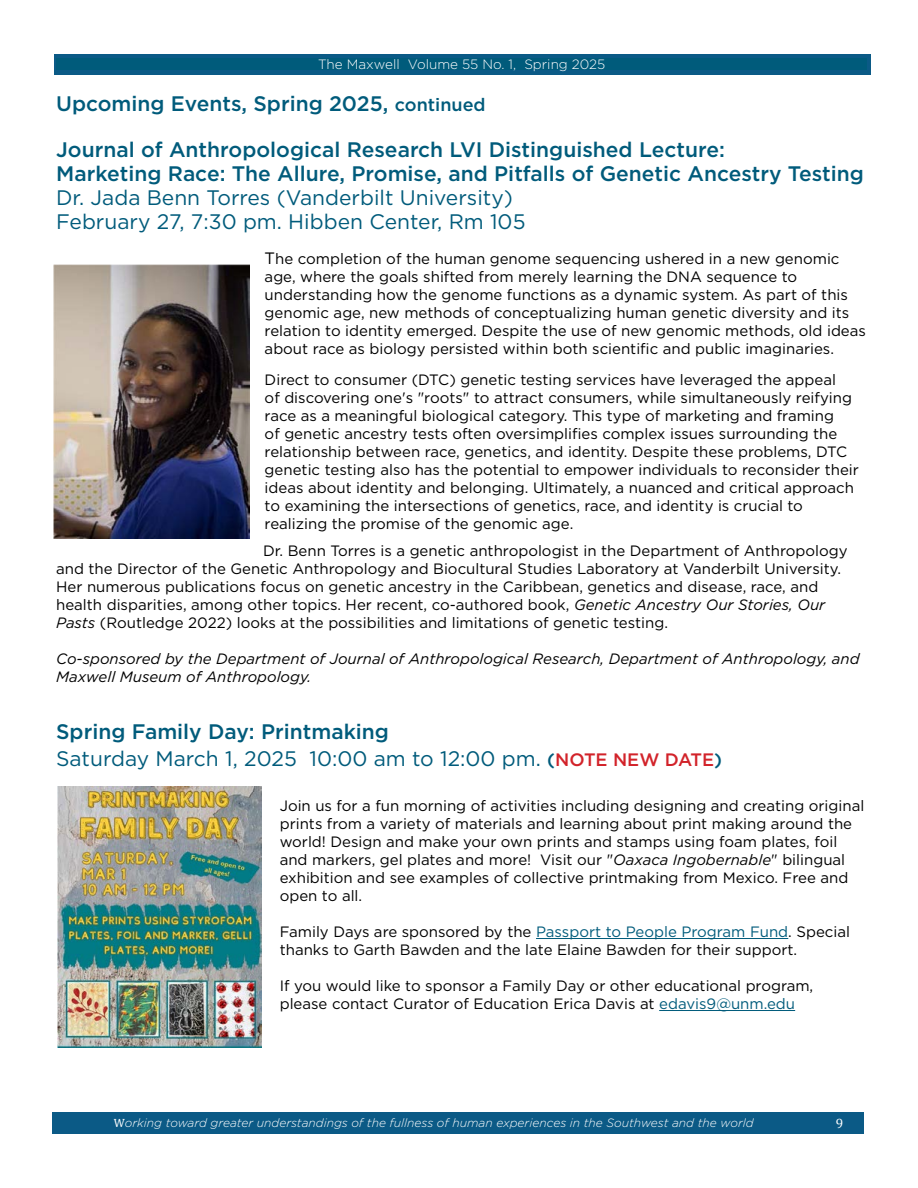
<style>
.page{position:relative;width:918px;height:1188px;background:#fff}
.page>*{position:absolute;margin:0;border:0;box-sizing:border-box;transform-origin:0 0}
.t1{font:500 21px/24px "Gotham";color:#005b7b}
.t2{font:21px/24px "Gotham";color:#005b7b}
.t3{font:15px/18px "Gotham";color:#000}
.t4{font:italic 15px/18px "Gotham";color:#000}
.t5{font:300 13.5px "Gotham";color:#fff}
.t6{font:13.5px "Cambria";color:#fff}
.t7{font:italic 300 12px "Gotham";color:#fff}
.s1{font-size:18px}
.s2{font-size:16.5px}
.s3{font-style:italic}
.s4{font-weight:500}
.s5{font-weight:500;font-size:18px}
.s6{font-weight:500;font-size:18px;color:#d2232a}
.s7{color:#005b7b}
.s8{font-family:"Cambria";font-weight:400;font-style:normal}
</style>
<div class="page">
<div style="left:55px;top:54px;width:816px;height:21px;background:#0b5a86"></div>
<div style="left:54px;top:58px;width:816px;height:13px;background:#0b5a86"></div>
<div style="left:57px;top:58px;width:810px;height:12px;background:#005b7b"></div>
<div style="left:52px;top:1112px;width:812px;height:22px;background:#0b5a86"></div>
<img style="left:54px;top:265px;width:196px;height:274px">
<hr style="left:536px;top:938px;width:252px;height:1px;background:#005b7b">
<hr style="left:659px;top:1010px;width:136px;height:1px;background:#005b7b">
<img style="left:57px;top:786px;width:205px;height:262px">
<p class="t5" style="left:318px;top:56px;width:289px">The Maxwell Volume 55 No. 1, Spring 2025</p>
<h1 class="t1" style="left:56px;top:91px;width:431px">Upcoming Events, Spring 2025, <span class="s1">continued</span></h1>
<h1 class="t1" style="left:56px;top:137px;width:809px">Journal of Anthropological Research LVI Distinguished Lecture:<br>Marketing Race: The Allure, Promise, and Pitfalls of Genetic Ancestry Testing</h1>
<h1 class="t2" style="left:56px;top:185px;width:471px">Dr. Jada Benn Torres (Vanderbilt University)<br>February 27, 7:30 pm. Hibben Center, Rm 105</h1>
<p class="t3" style="left:265px;top:249px;width:603px"><span class="s2">T</span>he completion of the human genome sequencing ushered in a new genomic age, where the goals shifted from merely learning the DNA sequence to understanding how the genome functions as a dynamic system. As part of this genomic age, new methods of conceptualizing human genetic diversity and its relation to identity emerged. Despite the use of new genomic methods, old ideas about race as biology persisted within both scientific and public imaginaries.</p>
<p class="t3" style="left:265px;top:370px;width:596px">Direct to consumer (DTC) genetic testing services have leveraged the appeal<br>of discovering one's "roots" to attract consumers, while simultaneously reifying race as a meaningful biological category. This type of marketing and framing<br>of genetic ancestry tests often oversimplifies complex issues surrounding the relationship between race, genetics, and identity. Despite these problems, DTC genetic testing also has the potential to empower individuals to reconsider their ideas about identity and belonging. Ultimately, a nuanced and critical approach to examining the intersections of genetics, race, and identity is crucial to realizing the promise of the genomic age.</p>
<p class="t3" style="left:56px;top:541px;width:793px;text-indent:207px">Dr. Benn Torres is a genetic anthropologist in the Department of Anthropology and the Director of the Genetic Anthropology and Biocultural Studies Laboratory at Vanderbilt University.<br>Her numerous publications focus on genetic ancestry in the Caribbean, genetics and disease, race, and health disparities, among other topics. Her recent, co-authored book, <span class="s3">Genetic Ancestry Our Stories, Our Pasts</span> (Routledge 2022) looks at the possibilities and limitations of genetic testing.</p>
<p class="t4" style="left:56px;top:649px;width:805px">Co-sponsored by the Department of Journal of Anthropological Research, Department of Anthropology, and<br>Maxwell Museum of Anthropology.</p>
<h1 class="t2" style="left:56px;top:718px;width:668px;line-height:27px"><span class="s4">Spring Family Day: Printmaking<br></span>Saturday March 1, 2025 10:00 am to 12:00 pm. <span class="s5">(</span><span class="s6">NOTE NEW DATE</span><span class="s5">)</span></h1>
<p class="t3" style="left:280px;top:796px;width:586px">Join us for a fun morning of activities including designing and creating original prints from a variety of materials and learning about print making around the world! Design and make your own prints and stamps using foam plates, foil and markers, gel plates and more! Visit our "<span class="s3">Oaxaca Ingobernable</span>" bilingual exhibition and see examples of collective printmaking from Mexico. Free and open to all.</p>
<p class="t3" style="left:280px;top:922px;width:572px">Family Days are sponsored by the <span class="s7">Passport to People Program Fund</span>. Special thanks to Garth Bawden and the late Elaine Bawden for their support.</p>
<p class="t3" style="left:280px;top:976px;width:535px">If you would like to sponsor a Family Day or other educational program, please contact Curator of Education Erica Davis at <span class="s7">edavis9@unm.edu</span></p>
<p class="t7" style="left:114px;top:1116px;width:641px"><span class="s8">W</span>orking toward greater understandings of the fullness of human experiences in the Southwest and the world</p>
<p class="t6" style="left:836px;top:1116px;width:9px">9</p>
</div>
